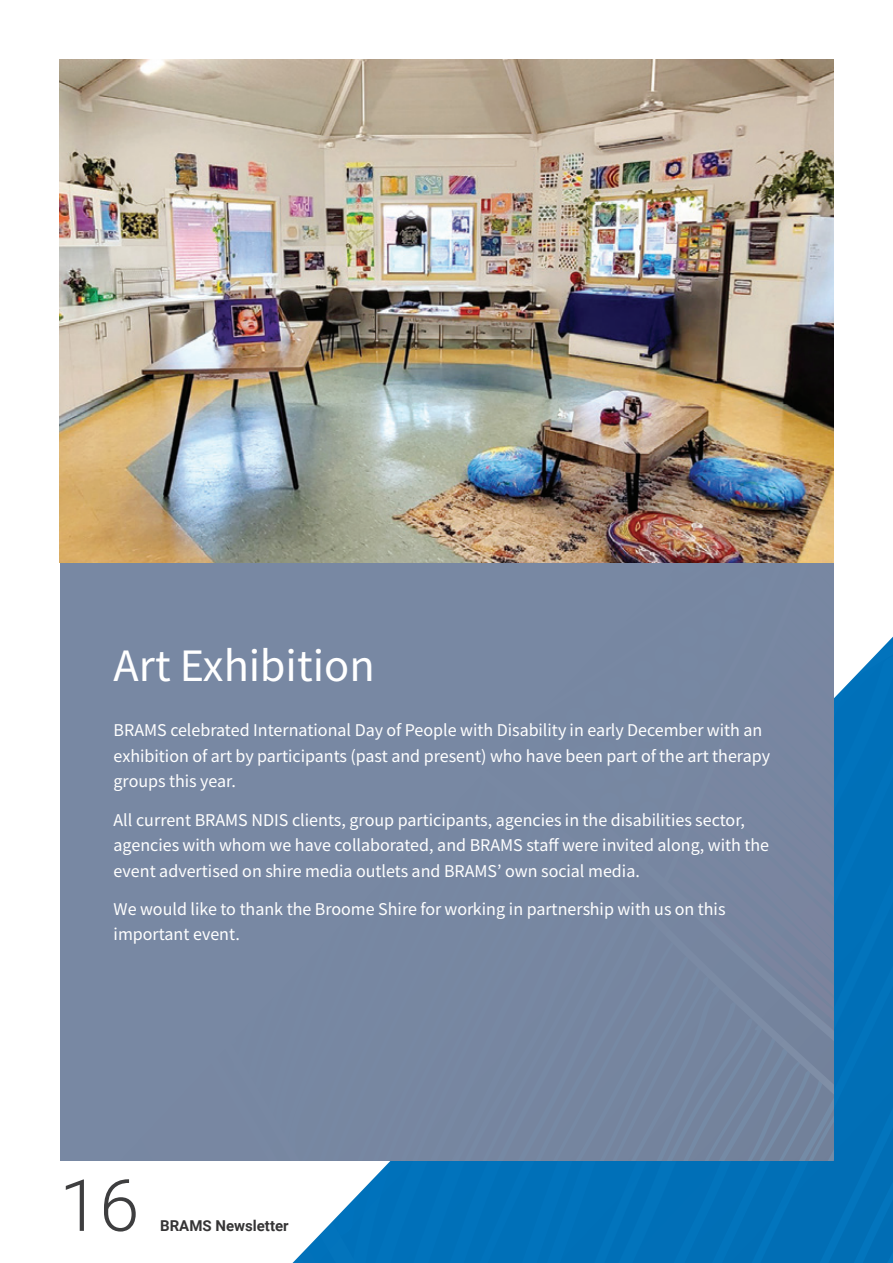
<style>
.page{position:relative;width:893px;height:1263px;background:#fff}
.page>*{position:absolute;margin:0;border:0;box-sizing:border-box;transform-origin:0 0}
.t1{font:300 72px "Roboto";color:#3e3e3f}
.Page_Titles{font:46.5px "Source Sans Variable";color:#fff}
.Text{font:18px/25.5px "Source Sans Variable";color:#fff}
.t2{font:700 15px "Roboto";color:#363536}
</style>
<div class="page">
<svg style="left:293px;top:637px;width:600px;height:626px;background:#137abd"></svg>
<div style="left:60px;top:562px;width:773px;height:599px;background:#7888a3"></div>
<img style="left:60px;top:60px;width:773px;height:502px">
<p class="Page_Titles" style="left:114px;top:637px;width:263px">Art Exhibition</p>
<p class="Text" style="left:114px;top:718px;width:658px">BRAMS celebrated International Day of People with Disability in early December with an exhibition of art by participants (past and present) who have been part of the art therapy groups this year.</p>
<p class="Text" style="left:114px;top:807px;width:657px">All current BRAMS NDIS clients, group participants, agencies in the disabilities sector, agencies with whom we have collaborated, and BRAMS staff were invited along, with the event advertised on shire media outlets and BRAMS’ own social media.</p>
<p class="Text" style="left:114px;top:896px;width:613px">We would like to thank the Broome Shire for working in partnership with us on this important event.</p>
<h1 class="t1" style="left:60px;top:1155px;width:81px">16</h1>
<p class="t2" style="left:160px;top:1215px;width:130px">BRAMS Newsletter</p>
</div>
